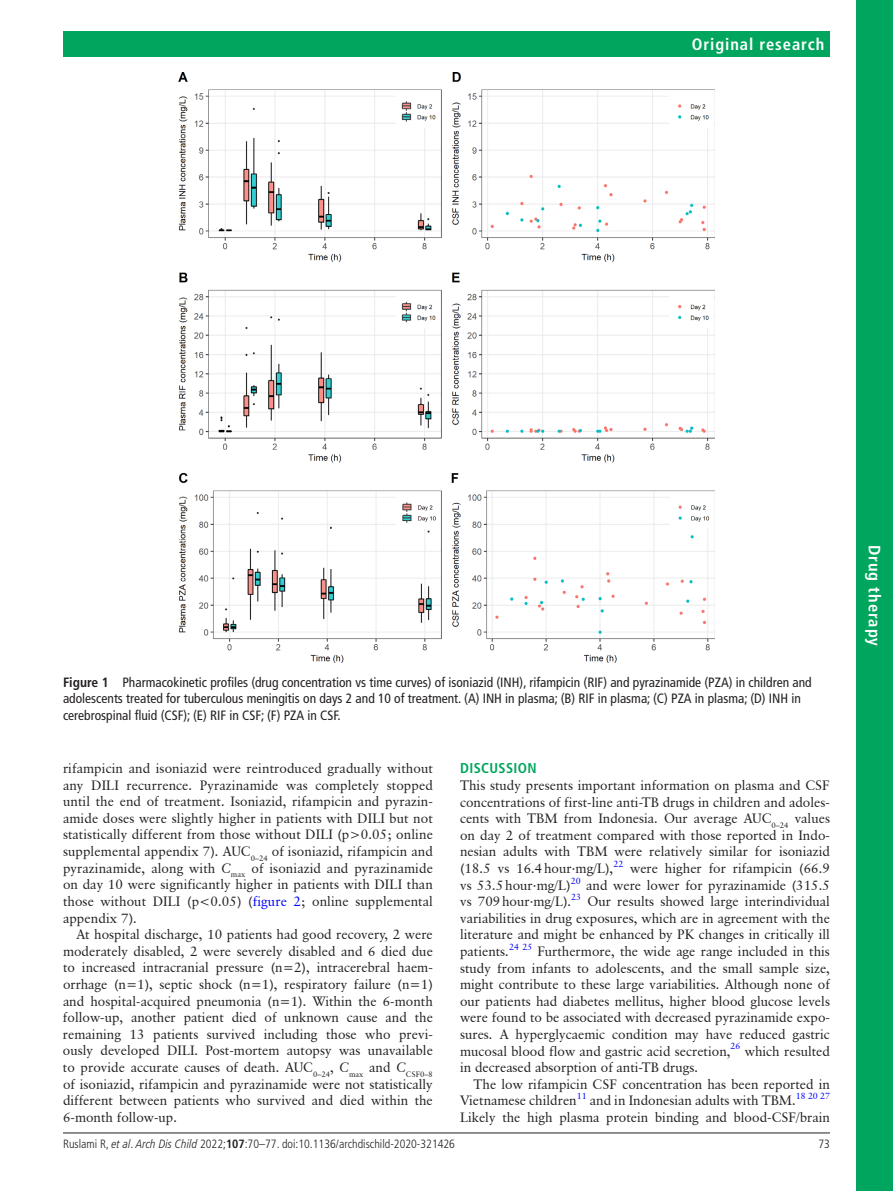
<style>
.page{position:relative;width:893px;height:1191px;background:#fff}
.page>*{position:absolute;margin:0;border:0;box-sizing:border-box;transform-origin:0 0}
.t1{font:700 condensed 16.5px "Frutiger LT Pro";letter-spacing:.055em;color:#fff}
.t2{font:700 condensed 14.25px "Frutiger LT Pro";letter-spacing:.025em;color:#00a65d}
.t3{font:13.5px/16.6px "Classical Garamond BT";color:#231f20;text-align:justify}
.t4{font:condensed 13.5px/16.5px "Frutiger LT Pro";color:#231f20}
.t5{font:300 condensed 12px "Frutiger LT Pro";color:#231f20}
.t6{font:9px "Classical Garamond BT";color:#00f}
.s1{font-weight:700}
.s2{font-style:italic}
.s3{color:#00f}
</style>
<div class="page">
<hr style="left:63px;top:1132px;width:767px;height:1px;background:#231f20">
<div style="left:63px;top:31px;width:767px;height:25px;background:#00a65d"></div>
<div style="left:857px;top:0;width:36px;height:1191px;background:#00a65d"></div>
<img style="left:178px;top:72px;width:537px;height:590px">
<p class="t1" style="left:692px;top:34px;width:134px">Original research</p>
<p class="t4" style="left:63px;top:673px;width:750px"><span class="s1">Figure 1</span> Pharmacokinetic profiles (drug concentration vs time curves) of isoniazid (INH), rifampicin (RIF) and pyrazinamide (PZA) in children and adolescents treated for tuberculous meningitis on days 2 and 10 of treatment. (A) INH in plasma; (B) RIF in plasma; (C) PZA in plasma; (D) INH in cerebrospinal fluid (CSF); (E) RIF in CSF; (F) PZA in CSF.</p>
<p class="t3" style="left:63px;top:759px;width:371px">rifampicin and isoniazid were reintroduced gradually without any DILI recurrence. Pyrazinamide was completely stopped until the end of treatment. Isoniazid, rifampicin and pyrazin&shy;amide doses were slightly higher in patients with DILI but not statistically different from those without DILI (p&gt;0.05; online supplemental appendix 7). AUC<sub>0–24</sub> of isoniazid, rifampicin and pyrazinamide, along with <span class="s2">C</span><sub>max</sub> of isoniazid and pyrazinamide on day 10 were significantly higher in patients with DILI than those without DILI (p&lt;0.05) (<span class="s3">figure 2</span>; online supplemental appendix 7).</p>
<p class="t3" style="left:63px;top:926px;width:371px;text-indent:14px">At hospital discharge, 10 patients had good recovery, 2 were moderately disabled, 2 were severely disabled and 6 died due to increased intracranial pressure (n=2), intracerebral haem&shy;orrhage (n=1), septic shock (n=1), respiratory failure (n=1) and hospital-acquired pneumonia (n=1). Within the 6-month follow-up, another patient died of unknown cause and the remaining 13 patients survived including those who previ&shy;ously developed DILI. Post-mortem autopsy was unavailable to provide accurate causes of death. AUC<sub>0–24</sub>, <span class="s2">C</span><sub>max</sub> and <span class="s2">C</span><sub>CSF0–8 </sub>of isoniazid, rifampicin and pyrazinamide were not statistically different between patients who survived and died within the 6-month follow-up.</p>
<p class="t2" style="left:460px;top:760px;width:78px">DISCUSSION</p>
<p class="t3" style="left:460px;top:777px;width:371px">This study presents important information on plasma and CSF concentrations of first-line anti-TB drugs in children and adoles&shy;cents with TBM from Indonesia. Our average AUC<sub>0–24</sub> values on day 2 of treatment compared with those reported in Indo&shy;nesian adults with TBM were relatively similar for isoniazid (18.5 vs 16.4hour∙mg/L),</p>
<p class="t6" style="left:613px;top:858px;width:11px">22</p>
<p class="t3" style="left:630px;top:859px;width:201px">were higher for rifampicin (66.9</p>
<p class="t3" style="left:460px;top:876px;width:112px">vs 53.5hour∙mg/L)</p>
<p class="t6" style="left:571px;top:875px;width:11px">20</p>
<p class="t3" style="left:586px;top:876px;width:245px">and were lower for pyrazinamide (315.5</p>
<p class="t3" style="left:460px;top:893px;width:113px">vs 709hour∙mg/L).</p>
<p class="t6" style="left:571px;top:891px;width:11px">23</p>
<p class="t3" style="left:460px;top:893px;width:371px;text-indent:127px">Our results showed large interindividual variabilities in drug exposures, which are in agreement with the literature and might be enhanced by PK changes in critically ill patients.</p>
<p class="t6" style="left:509px;top:941px;width:25px">24 25</p>
<p class="t3" style="left:460px;top:942px;width:371px;text-indent:78px">Furthermore, the wide age range included in this study from infants to adolescents, and the small sample size, might contribute to these large variabilities. Although none of our patients had diabetes mellitus, higher blood glucose levels were found to be associated with decreased pyrazinamide expo&shy;sures. A hyperglycaemic condition may have reduced gastric mucosal blood flow and gastric acid secretion,</p>
<p class="t6" style="left:731px;top:1040px;width:11px">26</p>
<p class="t3" style="left:745px;top:1042px;width:87px">which resulted</p>
<p class="t3" style="left:460px;top:1059px;width:240px">in decreased absorption of anti-TB drugs.</p>
<p class="t3" style="left:474px;top:1075px;width:358px">The low rifampicin CSF concentration has been reported in</p>
<p class="t3" style="left:460px;top:1092px;width:371px">Vietnamese children<sup>11</sup> and in Indonesian adults with TBM.<sup>18</sup> <sup>20</sup> <sup>27</sup></p>
<p class="t3" style="left:460px;top:1108px;width:371px">Likely the high plasma protein binding and blood-CSF/brain</p>
<p class="t5" style="left:63px;top:1136px;width:394px">Ruslami R, <span class="s2">et al</span>. <span class="s2">Arch Dis Child</span> 2022;<span class="s1">107</span>:70–77. doi:10.1136/archdischild-2020-321426</p>
<p class="t5" style="left:818px;top:1136px;width:13px">73</p>
<p class="t1" style="left:884px;top:545px;width:103px;rotate:90deg">Drug therapy</p>
</div>
